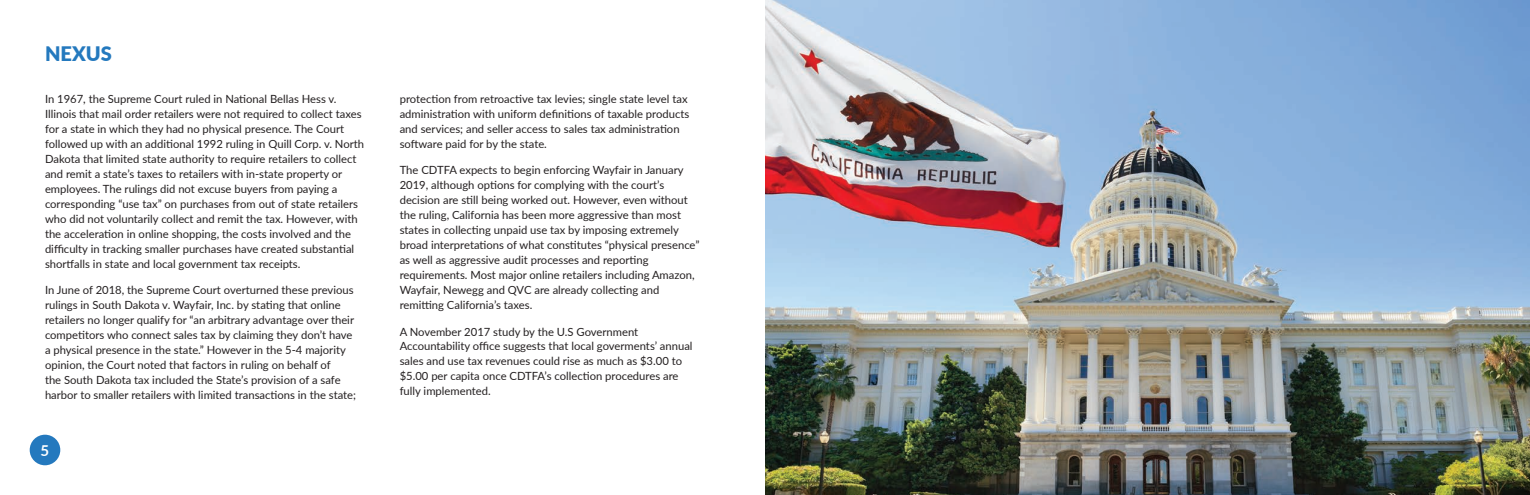
<style>
.page{position:relative;width:1530px;height:495px;background:#fff}
.page>*{position:absolute;margin:0;border:0;box-sizing:border-box;transform-origin:0 0}
.t1{font:900 20px "Lato";color:#2479be}
.t2{font:700 15px "Lato";color:#fff}
.t3{font:11.25px/15px "Lato";color:#231f20}
</style>
<div class="page">
<div style="left:30px;top:435px;width:30px;height:30px;background:#2479be;border-radius:50%"></div>
<img style="left:765px;top:0;width:765px;height:495px">
<h1 class="t1" style="left:45px;top:39px;width:68px">NEXUS</h1>
<p class="t3" style="left:45px;top:91px;width:321px">In 1967, the Supreme Court ruled in National Bellas Hess v.<br>Illinois that mail order retailers were not required to collect taxes for a state in which they had no physical presence. The Court followed up with an additional 1992 ruling in Quill Corp. v. North Dakota that limited state authority to require retailers to collect and remit a state’s taxes to retailers with in-state property or employees. The rulings did not excuse buyers from paying a corresponding “use tax” on purchases from out of state retailers who did not voluntarily collect and remit the tax. However, with the acceleration in online shopping, the costs involved and the difficulty in tracking smaller purchases have created substantial shortfalls in state and local government tax receipts.</p>
<p class="t3" style="left:45px;top:282px;width:313px">In June of 2018, the Supreme Court overturned these previous rulings in South Dakota v. Wayfair, Inc. by stating that online retailers no longer qualify for “an arbitrary advantage over their competitors who connect sales tax by claiming they don’t have a physical presence in the state.” However in the 5-4 majority opinion, the Court noted that factors in ruling on behalf of<br>the South Dakota tax included the State’s provision of a safe harbor to smaller retailers with limited transactions in the state;</p>
<h2 class="t2" style="left:41px;top:440px;width:10px">5</h2>
<p class="t3" style="left:400px;top:91px;width:291px">protection from retroactive tax levies; single state level tax administration with uniform definitions of taxable products and services; and seller access to sales tax administration software paid for by the state.</p>
<p class="t3" style="left:400px;top:162px;width:301px">The CDTFA expects to begin enforcing Wayfair in January 2019, although options for complying with the court’s decision are still being worked out. However, even without the ruling, California has been more aggressive than most states in collecting unpaid use tax by imposing extremely broad interpretations of what constitutes “physical presence” as well as aggressive audit processes and reporting requirements. Most major online retailers including Amazon, Wayfair, Newegg and QVC are already collecting and remitting California’s taxes.</p>
<p class="t3" style="left:400px;top:323px;width:294px">A November 2017 study by the U.S Government Accountability office suggests that local goverments’ annual sales and use tax revenues could rise as much as $3.00 to $5.00 per capita once CDTFA’s collection procedures are fully implemented.</p>
</div>
